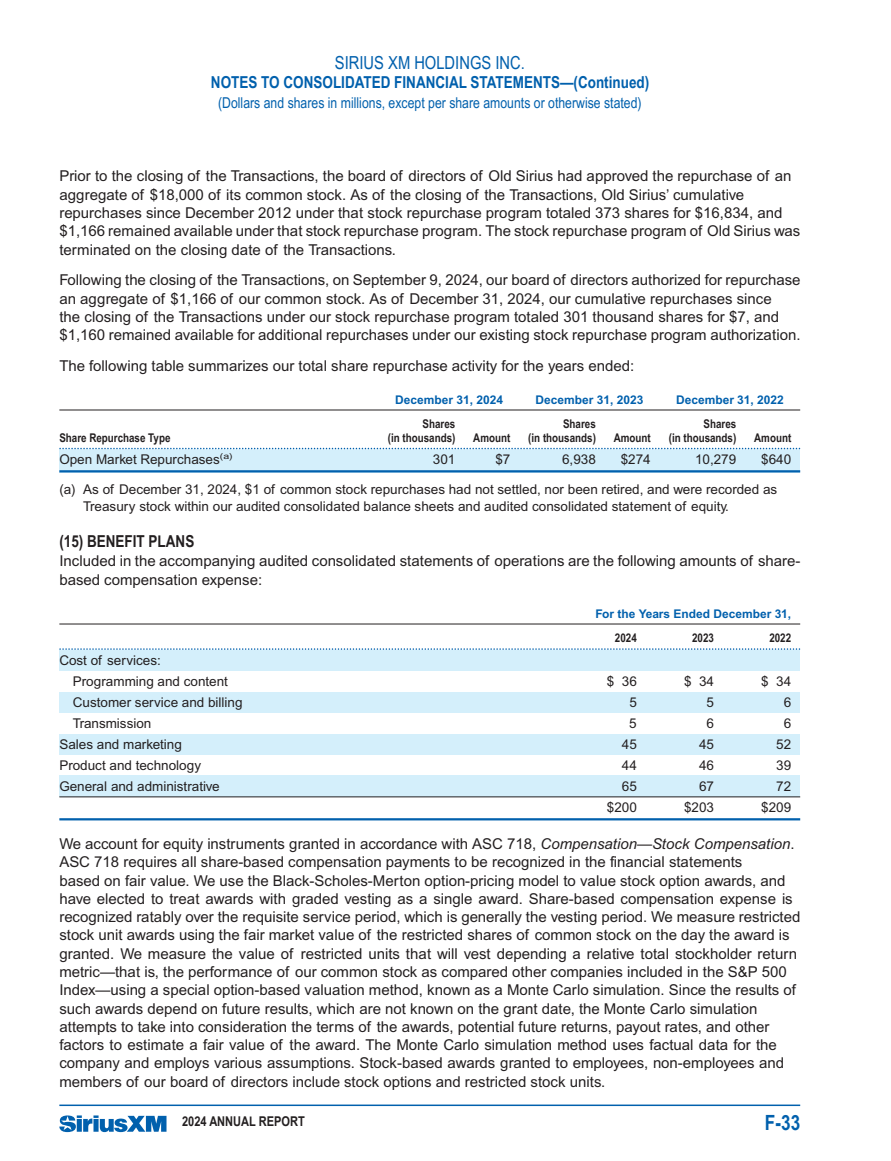
<style>
.page{position:relative;width:891px;height:1161px;background:#fff}
.page>*{position:absolute;margin:0;border:0;box-sizing:border-box;transform-origin:0 0}
.t1{font:700 21px "Nbrlkd Arial Narrow";color:#0160ad}
.t2{font:18px "Wxffjl Arial Narrow";color:#0160ad}
.t3{font:700 16.5px "Nbrlkd Arial Narrow";color:#0160ad}
.t4{font:700 16.5px "Nbrlkd Arial Narrow";color:#231f20}
.t5{font:15px/18.3px "Xltspm Arial MT Pro";color:#231f20}
.t6{font:15px "Wxffjl Arial Narrow";color:#0160ad}
.t7{font:13.5px/29.7px "Xltspm Arial MT Pro";color:#231f20}
.t8{font:700 13.5px "Nbrlkd Arial Narrow";color:#231f20}
.t9{font:700 12px/13.5px "Nbrlkd Arial Narrow";color:#231f20;text-align:right}
.t10{font:700 12px "Dxjsln Arial MT Pro";color:#0160ad}
.s1{font-family:"Fbhmlb Arial MT Pro";font-style:italic}
</style>
<div class="page">
<div style="left:59px;top:449px;width:741px;height:23px;background:#d4effb"></div>
<div style="left:59px;top:649px;width:741px;height:22px;background:#d4effb"></div>
<div style="left:59px;top:692px;width:741px;height:21px;background:#d4effb"></div>
<div style="left:59px;top:734px;width:741px;height:21px;background:#d4effb"></div>
<div style="left:59px;top:776px;width:741px;height:21px;background:#d4effb"></div>
<hr style="left:59px;top:410px;width:741px;height:1px;background:#231f20">
<svg style="left:59px;top:448px;width:741px;height:1px"></svg>
<hr style="left:59px;top:470px;width:741px;height:2px;background:#0160ad">
<hr style="left:59px;top:624px;width:741px;height:1px;background:#231f20">
<svg style="left:59px;top:648px;width:741px;height:2px"></svg>
<hr style="left:59px;top:797px;width:741px;height:1px;background:#231f20">
<hr style="left:59px;top:818px;width:741px;height:2px;background:#0160ad">
<hr style="left:59px;top:1105px;width:741px;height:1px;background:#0160ad">
<svg style="left:59px;top:1115px;width:108px;height:17px"></svg>
<p class="t2" style="left:335px;top:52px;width:191px">SIRIUS XM HOLDINGS INC.</p>
<p class="t3" style="left:211px;top:73px;width:440px">NOTES TO CONSOLIDATED FINANCIAL STATEMENTS—(Continued)</p>
<p class="t6" style="left:218px;top:94px;width:425px">(Dollars and shares in millions, except per share amounts or otherwise stated)</p>
<p class="t5" style="left:59px;top:168px;width:743px">Prior to the closing of the Transactions, the board of directors of Old Sirius had approved the repurchase of an aggregate of $18,000 of its common stock. As of the closing of the Transactions, Old Sirius’ cumulative repurchases since December 2012 under that stock repurchase program totaled 373 shares for $16,834, and $1,166 remained available under that stock repurchase program. The stock repurchase program of Old Sirius was terminated on the closing date of the Transactions.</p>
<p class="t5" style="left:59px;top:272px;width:743px">Following the closing of the Transactions, on September 9, 2024, our board of directors authorized for repurchase an aggregate of $1,166 of our common stock. As of December 31, 2024, our cumulative repurchases since<br>the closing of the Transactions under our stock repurchase program totaled 301 thousand shares for $7, and $1,160 remained available for additional repurchases under our existing stock repurchase program authorization.</p>
<p class="t5" style="left:59px;top:358px;width:576px">The following table summarizes our total share repurchase activity for the years ended:</p>
<p class="t10" style="left:395px;top:395px;width:109px">December 31, 2024</p>
<p class="t10" style="left:536px;top:395px;width:109px">December 31, 2023</p>
<p class="t10" style="left:676px;top:395px;width:109px">December 31, 2022</p>
<p class="t9" style="left:59px;top:431px;width:113px">Share Repurchase Type</p>
<p class="t9" style="left:388px;top:417px;width:69px">Shares<br>(in thousands)</p>
<p class="t9" style="left:528px;top:417px;width:69px">Shares<br>(in thousands)</p>
<p class="t9" style="left:669px;top:417px;width:69px">Shares<br>(in thousands)</p>
<p class="t9" style="left:473px;top:431px;width:39px">Amount</p>
<p class="t9" style="left:614px;top:431px;width:39px">Amount</p>
<p class="t9" style="left:754px;top:431px;width:39px">Amount</p>
<p class="t7" style="left:59px;top:446px;width:175px">Open Market Repurchases<sup>(a)</sup></p>
<p class="t7" style="left:433px;top:446px;width:24px">301</p>
<p class="t7" style="left:495px;top:446px;width:16px">$7</p>
<p class="t7" style="left:562px;top:446px;width:35px">6,938</p>
<p class="t7" style="left:621px;top:446px;width:31px">$274</p>
<p class="t7" style="left:695px;top:446px;width:43px">10,279</p>
<p class="t7" style="left:59px;top:446px;width:733px;text-indent:702px">$640 (a) As of December 31, 2024, $1 of common stock repurchases had not settled, nor been retired, and were recorded as</p>
<p class="t7" style="left:83px;top:493px;width:647px">Treasury stock within our audited consolidated balance sheets and audited consolidated statement of equity.</p>
<p class="t4" style="left:59px;top:532px;width:137px">(15) BENEFIT PLANS</p>
<p class="t5" style="left:59px;top:554px;width:743px">Included in the accompanying audited consolidated statements of operations are the following amounts of share&shy;based compensation expense:</p>
<p class="t10" style="left:596px;top:609px;width:197px">For the Years Ended December 31,</p>
<p class="t9" style="left:615px;top:631px;width:23px">2024</p>
<p class="t9" style="left:692px;top:631px;width:23px">2023</p>
<p class="t9" style="left:769px;top:631px;width:23px">2022</p>
<p class="t7" style="left:73px;top:651px;width:157px;line-height:21px;text-indent:-13px">Cost of services:<br>Programming and content</p>
<p class="t7" style="left:607px;top:668px;width:31px">$ 36</p>
<p class="t7" style="left:684px;top:668px;width:31px">$ 34</p>
<p class="t7" style="left:761px;top:668px;width:31px">$ 34</p>
<p class="t7" style="left:73px;top:689px;width:171px">Customer service and billing</p>
<p class="t7" style="left:629px;top:689px;width:9px">5</p>
<p class="t7" style="left:707px;top:689px;width:9px">5</p>
<p class="t7" style="left:784px;top:689px;width:9px">6</p>
<p class="t7" style="left:73px;top:710px;width:80px">Transmission</p>
<p class="t7" style="left:629px;top:710px;width:9px">5</p>
<p class="t7" style="left:707px;top:710px;width:9px">6</p>
<p class="t7" style="left:784px;top:710px;width:9px">6</p>
<p class="t7" style="left:59px;top:730px;width:124px">Sales and marketing</p>
<p class="t7" style="left:622px;top:730px;width:16px">45</p>
<p class="t7" style="left:699px;top:730px;width:16px">45</p>
<p class="t7" style="left:776px;top:730px;width:16px">52</p>
<p class="t7" style="left:59px;top:751px;width:143px">Product and technology</p>
<p class="t7" style="left:622px;top:751px;width:16px">44</p>
<p class="t7" style="left:699px;top:751px;width:16px">46</p>
<p class="t7" style="left:776px;top:751px;width:16px">39</p>
<p class="t7" style="left:59px;top:772px;width:162px">General and administrative</p>
<p class="t7" style="left:622px;top:772px;width:16px">65</p>
<p class="t7" style="left:699px;top:772px;width:16px">67</p>
<p class="t7" style="left:776px;top:772px;width:16px">72</p>
<p class="t7" style="left:607px;top:794px;width:31px">$200</p>
<p class="t7" style="left:684px;top:794px;width:31px">$203</p>
<p class="t7" style="left:761px;top:794px;width:31px">$209</p>
<p class="t5" style="left:59px;top:836px;width:743px">We account for equity instruments granted in accordance with ASC 718, <span class="s1">Compensation—Stock Compensation</span>.<br>ASC 718 requires all share-based compensation payments to be recognized in the financial statements<br>based on fair value. We use the Black-Scholes-Merton option-pricing model to value stock option awards, and have elected to treat awards with graded vesting as a single award. Share-based compensation expense is recognized ratably over the requisite service period, which is generally the vesting period. We measure restricted stock unit awards using the fair market value of the restricted shares of common stock on the day the award is granted. We measure the value of restricted units that will vest depending a relative total stockholder return metric—that is, the performance of our common stock as compared other companies included in the S&amp;P 500<br>Index—using a special option-based valuation method, known as a Monte Carlo simulation. Since the results of such awards depend on future results, which are not known on the grant date, the Monte Carlo simulation attempts to take into consideration the terms of the awards, potential future returns, payout rates, and other factors to estimate a fair value of the award. The Monte Carlo simulation method uses factual data for the company and employs various assumptions. Stock-based awards granted to employees, non-employees and members of our board of directors include stock options and restricted stock units.</p>
<p class="t8" style="left:182px;top:1114px;width:124px">2024 ANNUAL REPORT</p>
<h1 class="t1" style="left:765px;top:1110px;width:37px">F-33</h1>
</div>
